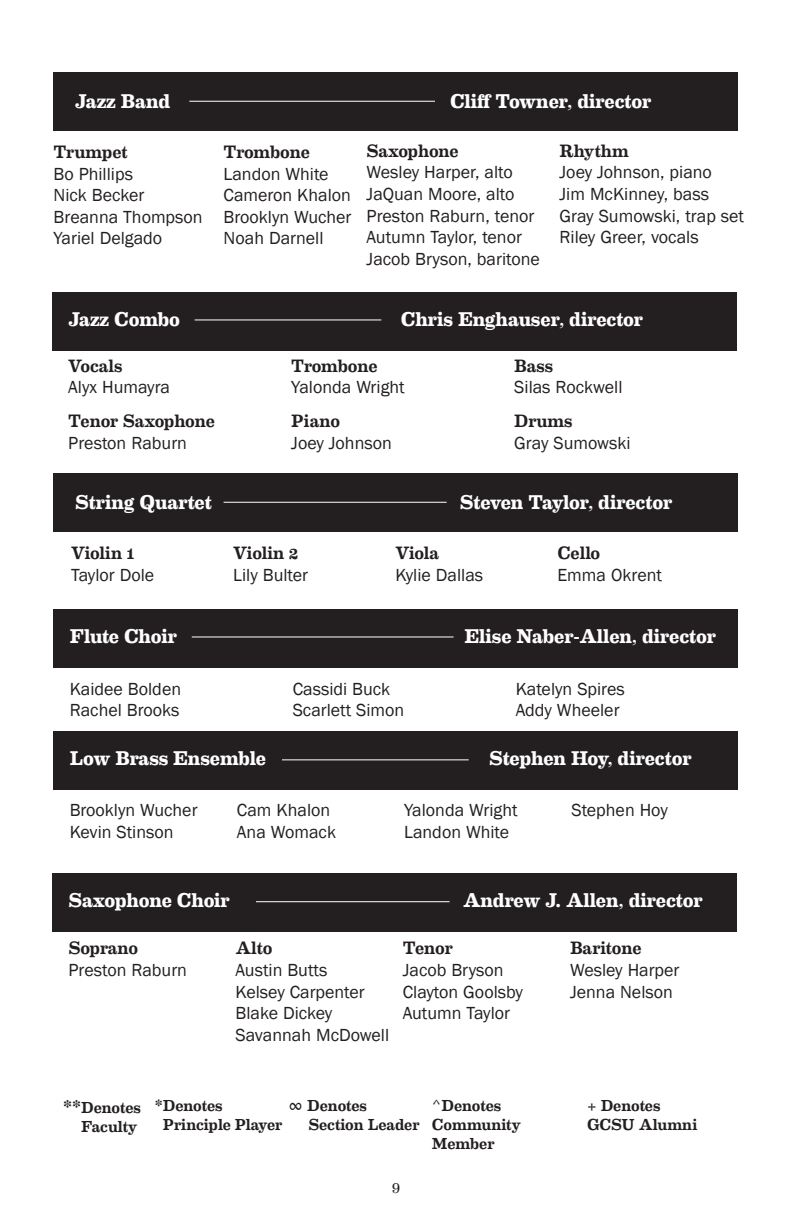
<style>
.page{position:relative;width:792px;height:1224px;background:#fff}
.page>*{position:absolute;margin:0;border:0;box-sizing:border-box;transform-origin:0 0}
.t1{font:700 20px "Eames Century Modern";letter-spacing:-.005em;color:#fff}
.t2{font:18px "Franklin Gothic";color:#231f20}
.t3{font:500 18px "Eames Century Modern";letter-spacing:-.01em;color:#231f20}
.t4{font:500 16px/19.2px "Eames Century Modern";letter-spacing:-.005em;color:#231f20}
.t5{font:14px "Eames Century Modern";color:#231f20}
.s1{font-size:18px}
.s2{font-family:"Lucida Grande";font-weight:400}
.s3{font-weight:700}
</style>
<div class="page">
<div style="left:54px;top:473px;width:684px;height:58px;background:#231f20"></div>
<hr style="left:224px;top:502px;width:223px;height:1px;background:#fff">
<div style="left:54px;top:609px;width:684px;height:59px;background:#231f20"></div>
<hr style="left:192px;top:636px;width:262px;height:1px;background:#fff">
<div style="left:52px;top:873px;width:685px;height:59px;background:#231f20"></div>
<hr style="left:256px;top:901px;width:194px;height:1px;background:#fff">
<div style="left:54px;top:72px;width:684px;height:58px;background:#231f20"></div>
<hr style="left:189px;top:101px;width:246px;height:1px;background:#fff">
<div style="left:52px;top:292px;width:685px;height:59px;background:#231f20"></div>
<hr style="left:195px;top:319px;width:186px;height:1px;background:#fff">
<div style="left:54px;top:731px;width:684px;height:59px;background:#231f20"></div>
<hr style="left:282px;top:759px;width:187px;height:1px;background:#fff">
<p class="t1" style="left:75px;top:86px;width:97px">Jazz Band</p>
<p class="t1" style="left:450px;top:86px;width:203px">Cliff Towner, director</p>
<p class="t3" style="left:54px;top:138px;width:76px">Trumpet</p>
<p class="t2" style="left:54px;top:162px;width:81px">Bo Phillips</p>
<p class="t2" style="left:54px;top:184px;width:92px">Nick Becker</p>
<p class="t2" style="left:54px;top:206px;width:151px">Breanna Thompson</p>
<p class="t2" style="left:54px;top:227px;width:110px">Yariel Delgado</p>
<p class="t3" style="left:224px;top:138px;width:88px">Trombone</p>
<p class="t2" style="left:224px;top:162px;width:107px">Landon White</p>
<p class="t2" style="left:224px;top:184px;width:129px">Cameron Khalon</p>
<p class="t2" style="left:224px;top:206px;width:129px">Brooklyn Wucher</p>
<p class="t2" style="left:224px;top:227px;width:101px">Noah Darnell</p>
<p class="t3" style="left:367px;top:137px;width:94px">Saxophone</p>
<p class="t2" style="left:367px;top:161px;width:148px">Wesley Harper, alto</p>
<p class="t2" style="left:367px;top:183px;width:149px">JaQuan Moore, alto</p>
<p class="t2" style="left:367px;top:204px;width:169px">Preston Raburn, tenor</p>
<p class="t2" style="left:367px;top:226px;width:157px">Autumn Taylor, tenor</p>
<p class="t2" style="left:367px;top:248px;width:175px">Jacob Bryson, baritone</p>
<p class="t3" style="left:560px;top:137px;width:71px">Rhythm</p>
<p class="t2" style="left:560px;top:161px;width:154px">Joey Johnson, piano</p>
<p class="t2" style="left:560px;top:183px;width:151px">Jim McKinney, bass</p>
<p class="t2" style="left:560px;top:204px;width:186px">Gray Sumowski, trap set</p>
<p class="t2" style="left:560px;top:226px;width:141px">Riley Greer, vocals</p>
<p class="t1" style="left:69px;top:304px;width:113px">Jazz Combo</p>
<p class="t1" style="left:401px;top:304px;width:244px">Chris Enghauser, director</p>
<p class="t3" style="left:68px;top:352px;width:56px">Vocals</p>
<p class="t2" style="left:68px;top:376px;width:103px">Alyx Humayra</p>
<p class="t3" style="left:68px;top:407px;width:148px">Tenor Saxophone</p>
<p class="t2" style="left:68px;top:431px;width:120px">Preston Raburn</p>
<p class="t3" style="left:291px;top:352px;width:88px">Trombone</p>
<p class="t2" style="left:291px;top:376px;width:115px">Yalonda Wright</p>
<p class="t3" style="left:291px;top:407px;width:50px">Piano</p>
<p class="t2" style="left:291px;top:431px;width:102px">Joey Johnson</p>
<p class="t3" style="left:514px;top:352px;width:40px">Bass</p>
<p class="t2" style="left:514px;top:376px;width:110px">Silas Rockwell</p>
<p class="t3" style="left:514px;top:407px;width:60px">Drums</p>
<p class="t2" style="left:514px;top:431px;width:118px">Gray Sumowski</p>
<p class="t1" style="left:75px;top:487px;width:138px">String Quartet</p>
<p class="t1" style="left:460px;top:487px;width:214px">Steven Taylor, director</p>
<p class="t3" style="left:71px;top:539px;width:65px">Violin 1</p>
<p class="t2" style="left:71px;top:563px;width:85px">Taylor Dole</p>
<p class="t3" style="left:233px;top:539px;width:67px">Violin 2</p>
<p class="t2" style="left:233px;top:563px;width:76px">Lily Bulter</p>
<p class="t3" style="left:395px;top:539px;width:45px">Viola</p>
<p class="t2" style="left:395px;top:563px;width:89px">Kylie Dallas</p>
<p class="t3" style="left:557px;top:539px;width:44px">Cello</p>
<p class="t2" style="left:557px;top:563px;width:106px">Emma Okrent</p>
<p class="t1" style="left:70px;top:621px;width:109px">Flute Choir</p>
<p class="t1" style="left:464px;top:621px;width:253px">Elise Naber-Allen, director</p>
<p class="t2" style="left:70px;top:677px;width:113px">Kaidee Bolden</p>
<p class="t2" style="left:70px;top:699px;width:111px">Rachel Brooks</p>
<p class="t2" style="left:293px;top:677px;width:99px">Cassidi Buck</p>
<p class="t2" style="left:293px;top:699px;width:113px">Scarlett Simon</p>
<p class="t2" style="left:516px;top:677px;width:111px">Katelyn Spires</p>
<p class="t2" style="left:516px;top:699px;width:105px">Addy Wheeler</p>
<p class="t1" style="left:70px;top:743px;width:198px">Low Brass Ensemble</p>
<p class="t1" style="left:489px;top:743px;width:204px">Stephen Hoy, director</p>
<p class="t2" style="left:70px;top:799px;width:129px">Brooklyn Wucher</p>
<p class="t2" style="left:70px;top:821px;width:105px">Kevin Stinson</p>
<p class="t2" style="left:237px;top:799px;width:95px">Cam Khalon</p>
<p class="t2" style="left:237px;top:821px;width:101px">Ana Womack</p>
<p class="t2" style="left:404px;top:799px;width:115px">Yalonda Wright</p>
<p class="t2" style="left:404px;top:821px;width:107px">Landon White</p>
<p class="t2" style="left:571px;top:799px;width:98px">Stephen Hoy</p>
<p class="t1" style="left:69px;top:885px;width:163px">Saxophone Choir</p>
<p class="t1" style="left:463px;top:885px;width:241px">Andrew J. Allen, director</p>
<p class="t3" style="left:68px;top:935px;width:71px">Soprano</p>
<p class="t2" style="left:68px;top:959px;width:120px">Preston Raburn</p>
<p class="t3" style="left:236px;top:935px;width:38px">Alto</p>
<p class="t2" style="left:236px;top:959px;width:93px">Austin Butts</p>
<p class="t2" style="left:236px;top:980px;width:131px">Kelsey Carpenter</p>
<p class="t2" style="left:236px;top:1002px;width:98px">Blake Dickey</p>
<p class="t2" style="left:236px;top:1024px;width:155px">Savannah McDowell</p>
<p class="t3" style="left:403px;top:935px;width:52px">Tenor</p>
<p class="t2" style="left:403px;top:959px;width:102px">Jacob Bryson</p>
<p class="t2" style="left:403px;top:980px;width:122px">Clayton Goolsby</p>
<p class="t2" style="left:403px;top:1002px;width:109px">Autumn Taylor</p>
<p class="t3" style="left:570px;top:935px;width:73px">Baritone</p>
<p class="t2" style="left:570px;top:959px;width:111px">Wesley Harper</p>
<p class="t2" style="left:570px;top:980px;width:104px">Jenna Nelson</p>
<p class="t4" style="left:63px;top:1096px;width:79px"><span class="s1">**</span>Denotes</p>
<p class="t4" style="left:81px;top:1116px;width:58px">Faculty</p>
<p class="t4" style="left:155px;top:1095px;width:69px">*Denotes</p>
<p class="t4" style="left:163px;top:1114px;width:121px">Principle Player</p>
<p class="t4" style="left:288px;top:1095px;width:80px"><span class="s2">∞</span> Denotes</p>
<p class="t4" style="left:308px;top:1114px;width:113px">Section Leader</p>
<p class="t4" style="left:432px;top:1095px;width:91px"><span class="s3">^</span>Denotes<br>Community<br>Member</p>
<p class="t4" style="left:587px;top:1095px;width:75px"><span class="s3">+</span> Denotes</p>
<p class="t4" style="left:587px;top:1114px;width:112px">GCSU Alumni</p>
<p class="t5" style="left:392px;top:1176px;width:9px">9</p>
</div>
